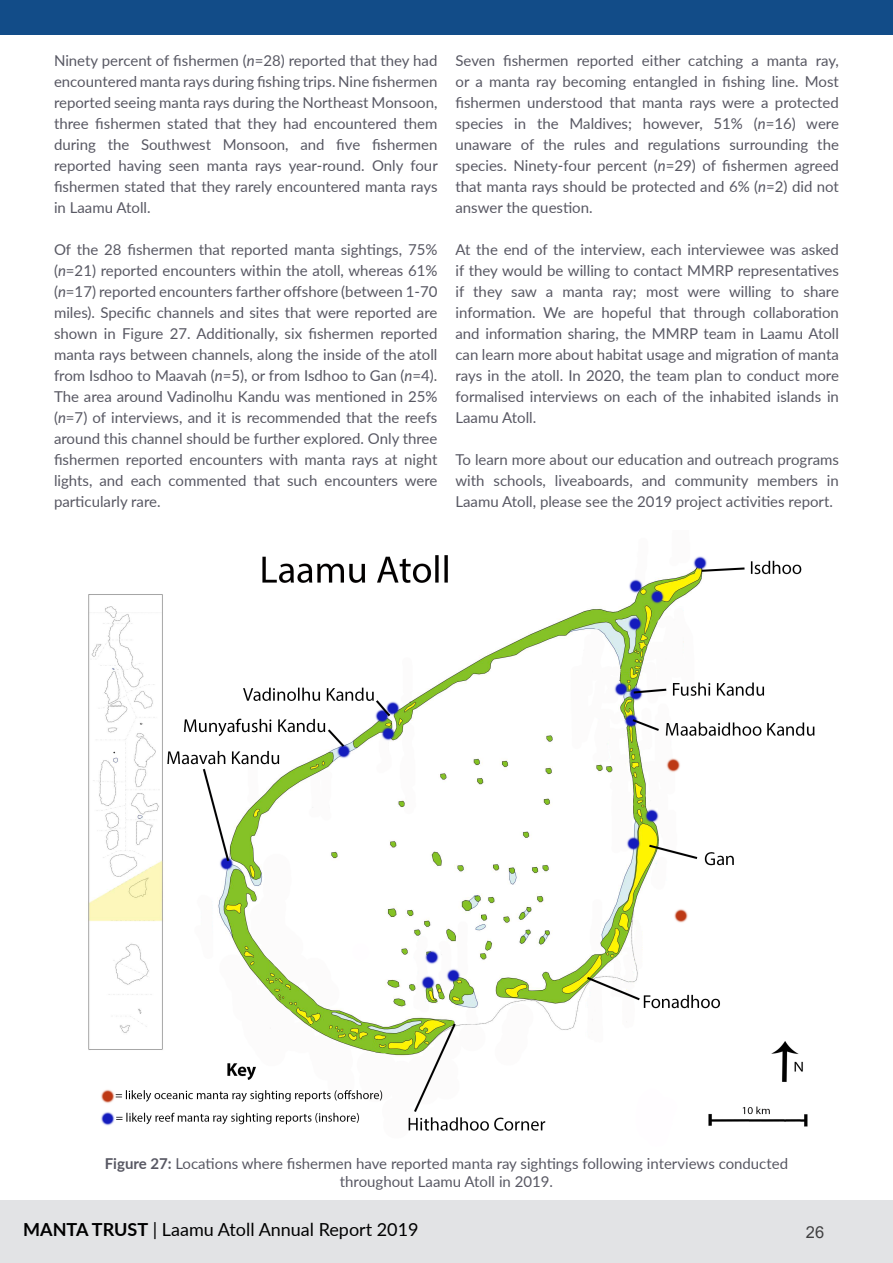
<style>
.page{position:relative;width:893px;height:1263px;background:#fff}
.page>*{position:absolute;margin:0;border:0;box-sizing:border-box;transform-origin:0 0}
.t1{font:18px "Lato";color:#000}
.t2{font:16.5px "Arial";color:#404041}
.t3{font:15px/21px "Lato";color:#585863;text-align:justify}
.s1{font-style:italic}
.s2{font-weight:700}
</style>
<div class="page">
<div style="left:0;top:1200px;width:893px;height:63px;background:#e2e3e5"></div>
<div style="left:0;top:0;width:893px;height:35px;background:#124c88"></div>
<img style="left:88px;top:555px;width:727px;height:576px">
<p class="t3" style="left:54px;top:49px;width:385px">Ninety percent of fishermen (<span class="s1">n</span>=28) reported that they had encountered manta rays during fishing trips. Nine fishermen reported seeing manta rays during the Northeast Monsoon, three fishermen stated that they had encountered them during the Southwest Monsoon, and five fishermen reported having seen manta rays year-round. Only four fishermen stated that they rarely encountered manta rays in Laamu Atoll.</p>
<p class="t3" style="left:54px;top:238px;width:385px">Of the 28 fishermen that reported manta sightings, 75% (<span class="s1">n</span>=21) reported encounters within the atoll, whereas 61% (<span class="s1">n</span>=17) reported encounters farther offshore (between 1-70 miles). Specific channels and sites that were reported are shown in Figure 27. Additionally, six fishermen reported manta rays between channels, along the inside of the atoll from Isdhoo to Maavah (<span class="s1">n</span>=5), or from Isdhoo to Gan (<span class="s1">n</span>=4).<br>The area around Vadinolhu Kandu was mentioned in 25% (<span class="s1">n</span>=7) of interviews, and it is recommended that the reefs around this channel should be further explored. Only three fishermen reported encounters with manta rays at night lights, and each commented that such encounters were particularly rare.</p>
<p class="t3" style="left:455px;top:49px;width:385px">Seven fishermen reported either catching a manta ray, or a manta ray becoming entangled in fishing line. Most fishermen understood that manta rays were a protected species in the Maldives; however, 51% (<span class="s1">n</span>=16) were unaware of the rules and regulations surrounding the species. Ninety-four percent (<span class="s1">n</span>=29) of fishermen agreed that manta rays should be protected and 6% (<span class="s1">n</span>=2) did not answer the question.</p>
<p class="t3" style="left:455px;top:238px;width:385px">At the end of the interview, each interviewee was asked if they would be willing to contact MMRP representatives if they saw a manta ray; most were willing to share information. We are hopeful that through collaboration and information sharing, the MMRP team in Laamu Atoll can learn more about habitat usage and migration of manta rays in the atoll. In 2020, the team plan to conduct more formalised interviews on each of the inhabited islands in Laamu Atoll.</p>
<p class="t3" style="left:455px;top:448px;width:385px">To learn more about our education and outreach programs with schools, liveaboards, and community members in Laamu Atoll, please see the 2019 project activities report.</p>
<p class="t3" style="left:105px;top:1154px;width:685px;line-height:18px;text-align:center"><span class="s2">Figure 27:</span> Locations where fishermen have reported manta ray sightings following interviews conducted throughout Laamu Atoll in 2019.</p>
<p class="t1" style="left:23px;top:1217px;width:397px"><span class="s2">MANTA TRUST</span> | Laamu Atoll Annual Report 2019</p>
<p class="t2" style="left:806px;top:1221px;width:20px">26</p>
</div>
